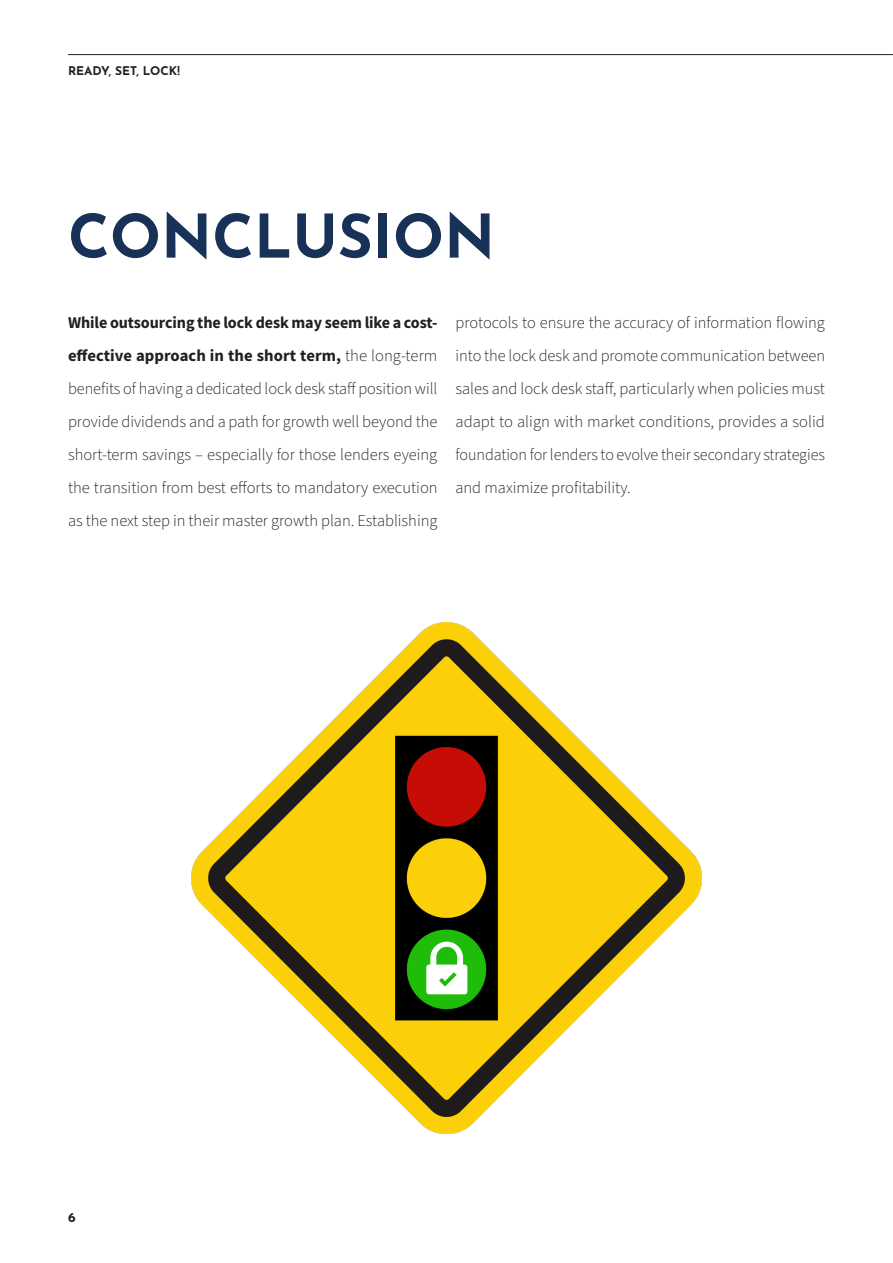
<style>
.page{position:relative;width:893px;height:1263px;background:#fff}
.page>*{position:absolute;margin:0;border:0;box-sizing:border-box;transform-origin:0 0}
.Title_40pt_Yellow__A{font:700 60px "Josefin Sans";color:#183156}
.Source_Sans_Pro_Ligh{font:300 16.5px/33px "Source Sans Pro";color:#231f20;text-align:justify}
.t1{font:700 13.5px "Josefin Sans";color:#231f20}
.t2{font:700 12px "Josefin Sans";color:#231f20}
.s1{font-weight:700}
</style>
<div class="page">
<hr style="left:68px;top:54px;width:825px;height:1px;background:#231f20">
<img style="left:191px;top:623px;width:511px;height:510px">
<p class="t2" style="left:68px;top:60px;width:113px">READY, SET, LOCK!</p>
<p class="Title_40pt_Yellow__A" style="left:68px;top:183px;width:429px">CONCLUSION</p>
<p class="Source_Sans_Pro_Ligh" style="left:68px;top:307px;width:371px"><span class="s1">While outsourcing the lock desk may seem like a cost&shy;effective approach in the short term,</span> the long-term benefits of having a dedicated lock desk staff position will provide dividends and a path for growth well beyond the short-term savings – especially for those lenders eyeing the transition from best efforts to mandatory execution as the next step in their master growth plan. Establishing</p>
<p class="Source_Sans_Pro_Ligh" style="left:455px;top:307px;width:371px">protocols to ensure the accuracy of information flowing into the lock desk and promote communication between sales and lock desk staff, particularly when policies must adapt to align with market conditions, provides a solid foundation for lenders to evolve their secondary strategies and maximize profitability.</p>
<p class="t1" style="left:68px;top:1205px;width:9px">6</p>
</div>
